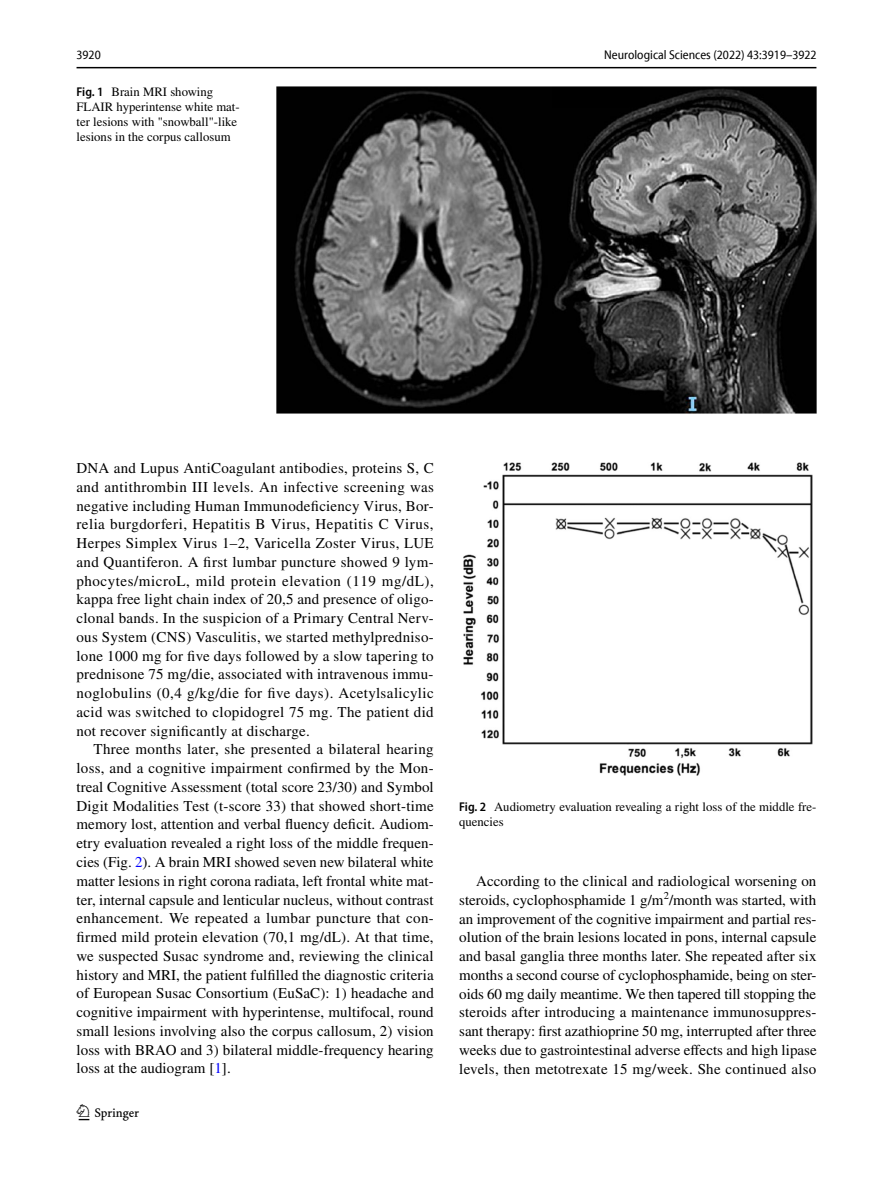
<style>
.page{position:relative;width:893px;height:1187px;background:#fff}
.page>*{position:absolute;margin:0;border:0;box-sizing:border-box;transform-origin:0 0}
.t1{font:22.5px "Springnew Regular 2";color:#000}
.t2{font:15px/18.8px "STIX";letter-spacing:.015em;color:#000;text-align:justify}
.t3{font:12.75px/15px "STIX";color:#000}
.t4{font:semi-condensed 12.75px "Myriad Pro Unic";color:#000}
.s1{font-family:"Myriad Pro";font-weight:600;font-stretch:semi-condensed}
.s2{color:#00f}
</style>
<div class="page">
<hr style="left:77px;top:67px;width:739px;height:1px;background:#000">
<img style="left:276px;top:87px;width:540px;height:326px">
<img style="left:463px;top:462px;width:349px;height:313px">
<p class="t4" style="left:77px;top:50px;width:26px">3920</p>
<p class="t4" style="left:604px;top:50px;width:214px">Neurological Sciences (2022) 43:3919–3922</p>
<p class="t3" style="left:77px;top:85px;width:165px"><span class="s1">Fig. 1</span> Brain MRI showing<br>FLAIR hyperintense white mat&shy;ter lesions with "snowball"-like lesions in the corpus callosum</p>
<p class="t2" style="left:77px;top:459px;width:359px">DNA and Lupus AntiCoagulant antibodies, proteins S, C and antithrombin III levels. An infective screening was negative including Human Immunodeficiency Virus, Bor&shy;relia burgdorferi, Hepatitis B Virus, Hepatitis C Virus, Herpes Simplex Virus 1–2, Varicella Zoster Virus, LUE and Quantiferon. A first lumbar puncture showed 9 lym&shy;phocytes/microL, mild protein elevation (119 mg/dL), kappa free light chain index of 20,5 and presence of oligo&shy;clonal bands. In the suspicion of a Primary Central Nerv&shy;ous System (CNS) Vasculitis, we started methylpredniso&shy;lone 1000 mg for five days followed by a slow tapering to prednisone 75 mg/die, associated with intravenous immu&shy;noglobulins (0,4 g/kg/die for five days). Acetylsalicylic acid was switched to clopidogrel 75 mg. The patient did not recover significantly at discharge.</p>
<p class="t2" style="left:77px;top:741px;width:359px;text-indent:17px">Three months later, she presented a bilateral hearing loss, and a cognitive impairment confirmed by the Mon&shy;treal Cognitive Assessment (total score 23/30) and Symbol Digit Modalities Test (t-score 33) that showed short-time memory lost, attention and verbal fluency deficit. Audiom&shy;etry evaluation revealed a right loss of the middle frequen&shy;cies (Fig. <span class="s2">2</span>). A brain MRI showed seven new bilateral white matter lesions in right corona radiata, left frontal white mat&shy;ter, internal capsule and lenticular nucleus, without contrast enhancement. We repeated a lumbar puncture that con&shy;firmed mild protein elevation (70,1 mg/dL). At that time, we suspected Susac syndrome and, reviewing the clinical history and MRI, the patient fulfilled the diagnostic criteria of European Susac Consortium (EuSaC): 1) headache and cognitive impairment with hyperintense, multifocal, round small lesions involving also the corpus callosum, 2) vision loss with BRAO and 3) bilateral middle-frequency hearing loss at the audiogram [<span class="s2">1</span>].</p>
<h1 class="t1" style="left:79px;top:1104px;width:62px">1 3</h1>
<p class="t3" style="left:459px;top:799px;width:359px"><span class="s1">Fig. 2</span> Audiometry evaluation revealing a right loss of the middle fre&shy;quencies</p>
<p class="t2" style="left:459px;top:872px;width:359px;text-indent:17px">According to the clinical and radiological worsening on steroids, cyclophosphamide 1 g/m<sup>2</sup>/month was started, with an improvement of the cognitive impairment and partial res&shy;olution of the brain lesions located in pons, internal capsule and basal ganglia three months later. She repeated after six months a second course of cyclophosphamide, being on ster&shy;oids 60 mg daily meantime. We then tapered till stopping the steroids after introducing a maintenance immunosuppres&shy;sant therapy: first azathioprine 50 mg, interrupted after three weeks due to gastrointestinal adverse effects and high lipase levels, then metotrexate 15 mg/week. She continued also</p>
</div>
